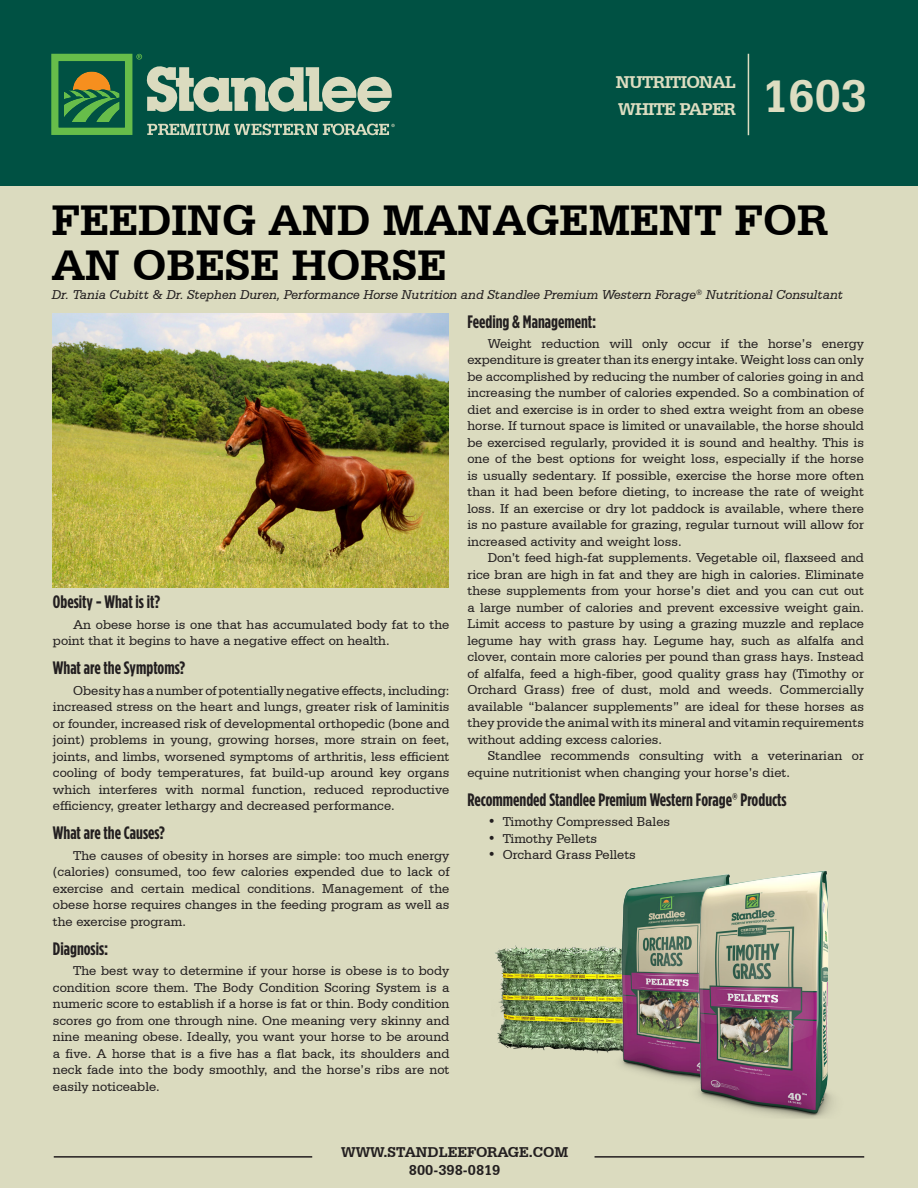
<style>
.page{position:relative;width:918px;height:1188px;background:#005143}
.page>*{position:absolute;margin:0;border:0;box-sizing:border-box;transform-origin:0 0}
.t1{font:700 48px "Serifa BT";color:#ddddc1}
.t2{font:700 45px/45px "Serifa BT";color:#000}
.SubHead{font:700 18px "Gotham Condensed";color:#231f20}
.t3{font:700 18px "Serifa BT";letter-spacing:-.04em;color:#ddddc1}
.t4{font:700 15px "Serifa BT";color:#231f20}
.body_text{font:13.5px/16.5px "Serifa BT";color:#231f20;text-align:justify}
.t5{font:italic 13.5px "Serifa BT";color:#231f20}
</style>
<div class="page">
<svg style="left:51px;top:54px;width:344px;height:81px"></svg>
<hr style="left:748px;top:54px;width:1px;height:81px;background:#ddddc1">
<div style="left:0;top:187px;width:918px;height:1001px;background:#dbdbbf"></div>
<hr style="left:54px;top:1156px;width:258px;height:2px;background:#231f20">
<hr style="left:595px;top:1156px;width:269px;height:2px;background:#231f20">
<img style="left:53px;top:313px;width:395px;height:275px">
<img style="left:495px;top:945px;width:111px;height:109px">
<img style="left:606px;top:880px;width:79px;height:201px">
<img style="left:685px;top:871px;width:148px;height:247px">
<p class="t3" style="left:616px;top:71px;width:122px">NUTRITIONAL</p>
<p class="t3" style="left:618px;top:98px;width:119px">WHITE PAPER</p>
<p class="t1" style="left:763px;top:66px;width:106px">1603</p>
<p class="t2" style="left:52px;top:197px;width:778px">FEEDING AND MANAGEMENT FOR<br>AN OBESE HORSE</p>
<p class="t5" style="left:52px;top:287px;width:793px">Dr. Tania Cubitt &amp; Dr. Stephen Duren, Performance Horse Nutrition and Standlee Premium Western Forage<sup>®</sup> Nutritional Consultant</p>
<p class="SubHead" style="left:53px;top:591px;width:109px">Obesity - What is it?</p>
<p class="body_text" style="left:53px;top:616px;width:398px;text-indent:20px">An obese horse is one that has accumulated body fat to the point that it begins to have a negative effect on health.</p>
<p class="SubHead" style="left:53px;top:657px;width:134px">What are the Symptoms?</p>
<p class="body_text" style="left:53px;top:682px;width:398px;text-indent:20px">Obesity has a number of potentially negative effects, including: increased stress on the heart and lungs, greater risk of laminitis or founder, increased risk of developmental orthopedic (bone and joint) problems in young, growing horses, more strain on feet, joints, and limbs, worsened symptoms of arthritis, less efficient cooling of body temperatures, fat build-up around key organs which interferes with normal function, reduced reproductive efficiency, greater lethargy and decreased performance.</p>
<p class="SubHead" style="left:53px;top:822px;width:114px">What are the Causes?</p>
<p class="body_text" style="left:53px;top:847px;width:398px;text-indent:20px">The causes of obesity in horses are simple: too much energy (calories) consumed, too few calories expended due to lack of exercise and certain medical conditions. Management of the obese horse requires changes in the feeding program as well as the exercise program.</p>
<p class="SubHead" style="left:53px;top:938px;width:57px">Diagnosis:</p>
<p class="body_text" style="left:53px;top:962px;width:398px;text-indent:20px">The best way to determine if your horse is obese is to body condition score them. The Body Condition Scoring System is a numeric score to establish if a horse is fat or thin. Body condition scores go from one through nine. One meaning very skinny and nine meaning obese. Ideally, you want your horse to be around a five. A horse that is a five has a flat back, its shoulders and neck fade into the body smoothly, and the horse’s ribs are not easily noticeable.</p>
<p class="SubHead" style="left:467px;top:311px;width:130px">Feeding &amp; Management:</p>
<p class="body_text" style="left:467px;top:335px;width:398px;text-indent:20px">Weight reduction will only occur if the horse’s energy expenditure is greater than its energy intake. Weight loss can only be accomplished by reducing the number of calories going in and increasing the number of calories expended. So a combination of diet and exercise is in order to shed extra weight from an obese horse. If turnout space is limited or unavailable, the horse should be exercised regularly, provided it is sound and healthy. This is one of the best options for weight loss, especially if the horse is usually sedentary. If possible, exercise the horse more often than it had been before dieting, to increase the rate of weight loss. If an exercise or dry lot paddock is available, where there is no pasture available for grazing, regular turnout will allow for increased activity and weight loss.</p>
<p class="body_text" style="left:467px;top:550px;width:398px;text-indent:20px">Don’t feed high-fat supplements. Vegetable oil, flaxseed and rice bran are high in fat and they are high in calories. Eliminate these supplements from your horse’s diet and you can cut out a large number of calories and prevent excessive weight gain.<br>Limit access to pasture by using a grazing muzzle and replace legume hay with grass hay. Legume hay, such as alfalfa and clover, contain more calories per pound than grass hays. Instead of alfalfa, feed a high-fiber, good quality grass hay (Timothy or Orchard Grass) free of dust, mold and weeds. Commercially available “balancer supplements” are ideal for these horses as they provide the animal with its mineral and vitamin requirements without adding excess calories.</p>
<p class="body_text" style="left:467px;top:748px;width:398px;text-indent:20px">Standlee recommends consulting with a veterinarian or equine nutritionist when changing your horse’s diet.</p>
<p class="SubHead" style="left:467px;top:789px;width:321px">Recommended Standlee Premium Western Forage® Products</p>
<p class="body_text" style="left:488px;top:814px;width:184px">• Timothy Compressed Bales</p>
<p class="body_text" style="left:488px;top:830px;width:111px">• Timothy Pellets</p>
<p class="body_text" style="left:488px;top:847px;width:150px">• Orchard Grass Pellets</p>
<p class="t4" style="left:341px;top:1143px;width:229px">WWW.STANDLEEFORAGE.COM</p>
<p class="t4" style="left:409px;top:1161px;width:93px">800-398-0819</p>
</div>
